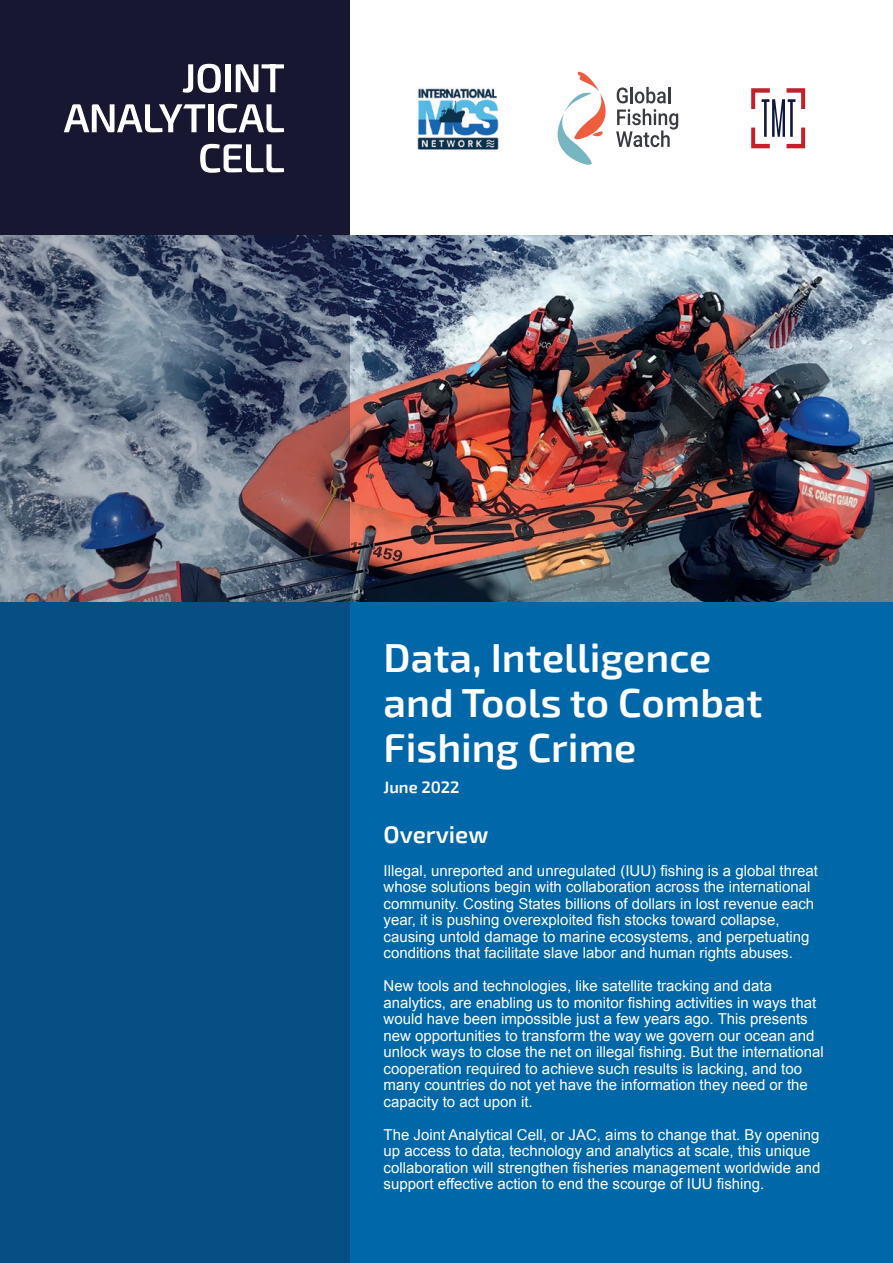
<style>
.page{position:relative;width:893px;height:1263px;background:#fff}
.page>*{position:absolute;margin:0;border:0;box-sizing:border-box;transform-origin:0 0}
.Document_Title{font:600 40.5px/45px "Exo 2";color:#fff}
.Intro{font:600 24px "Exo 2";color:#fff}
.t1{font:600 16.5px "Exo 2";color:#fff}
.Intro-2{font:15px/16.5px "Arial";color:#fff}
</style>
<div class="page">
<div style="left:0;top:0;width:350px;height:283px;background:#171731"></div>
<div style="left:0;top:602px;width:893px;height:661px;background:#0067a9"></div>
<img style="left:350px;top:235px;width:543px;height:367px">
<svg style="left:557px;top:72px;width:49px;height:93px"></svg>
<svg style="left:617px;top:88px;width:11px;height:15px"></svg>
<hr style="left:630px;top:87px;width:3px;height:16px;background:#383b3f">
<svg style="left:635px;top:87px;width:35px;height:16px"></svg>
<svg style="left:616px;top:109px;width:62px;height:38px"></svg>
<svg style="left:751px;top:88px;width:54px;height:60px"></svg>
<svg style="left:183px;top:64px;width:38px;height:29px"></svg>
<div style="left:225px;top:64px;width:5px;height:28px;background:#fff"></div>
<svg style="left:236px;top:64px;width:48px;height:28px"></svg>
<svg style="left:200px;top:144px;width:84px;height:29px"></svg>
<div style="left:208px;top:104px;width:5px;height:28px;background:#fff"></div>
<svg style="left:64px;top:104px;width:141px;height:28px"></svg>
<svg style="left:218px;top:104px;width:66px;height:29px"></svg>
<svg style="left:0;top:235px;width:350px;height:1028px;fill:#064f85"></svg>
<img style="left:417px;top:88px;width:85px;height:62px">
<p class="Document_Title" style="left:384px;top:636px;width:381px">Data, Intelligence and Tools to Combat<br>Fishing Crime</p>
<p class="t1" style="left:384px;top:777px;width:78px">June 2022</p>
<p class="Intro" style="left:384px;top:820px;width:106px">Overview</p>
<p class="Intro-2" style="left:384px;top:862px;width:436px">Illegal, unreported and unregulated (IUU) fishing is a global threat whose solutions begin with collaboration across the international community. Costing States billions of dollars in lost revenue each year, it is pushing overexploited fish stocks toward collapse, causing untold damage to marine ecosystems, and perpetuating conditions that facilitate slave labor and human rights abuses.</p>
<p class="Intro-2" style="left:384px;top:978px;width:442px">New tools and technologies, like satellite tracking and data analytics, are enabling us to monitor fishing activities in ways that would have been impossible just a few years ago. This presents new opportunities to transform the way we govern our ocean and unlock ways to close the net on illegal fishing. But the international cooperation required to achieve such results is lacking, and too many countries do not yet have the information they need or the capacity to act upon it.</p>
<p class="Intro-2" style="left:384px;top:1126px;width:438px">The Joint Analytical Cell, or JAC, aims to change that. By opening up access to data, technology and analytics at scale, this unique collaboration will strengthen fisheries management worldwide and support effective action to end the scourge of IUU fishing.</p>
</div>
